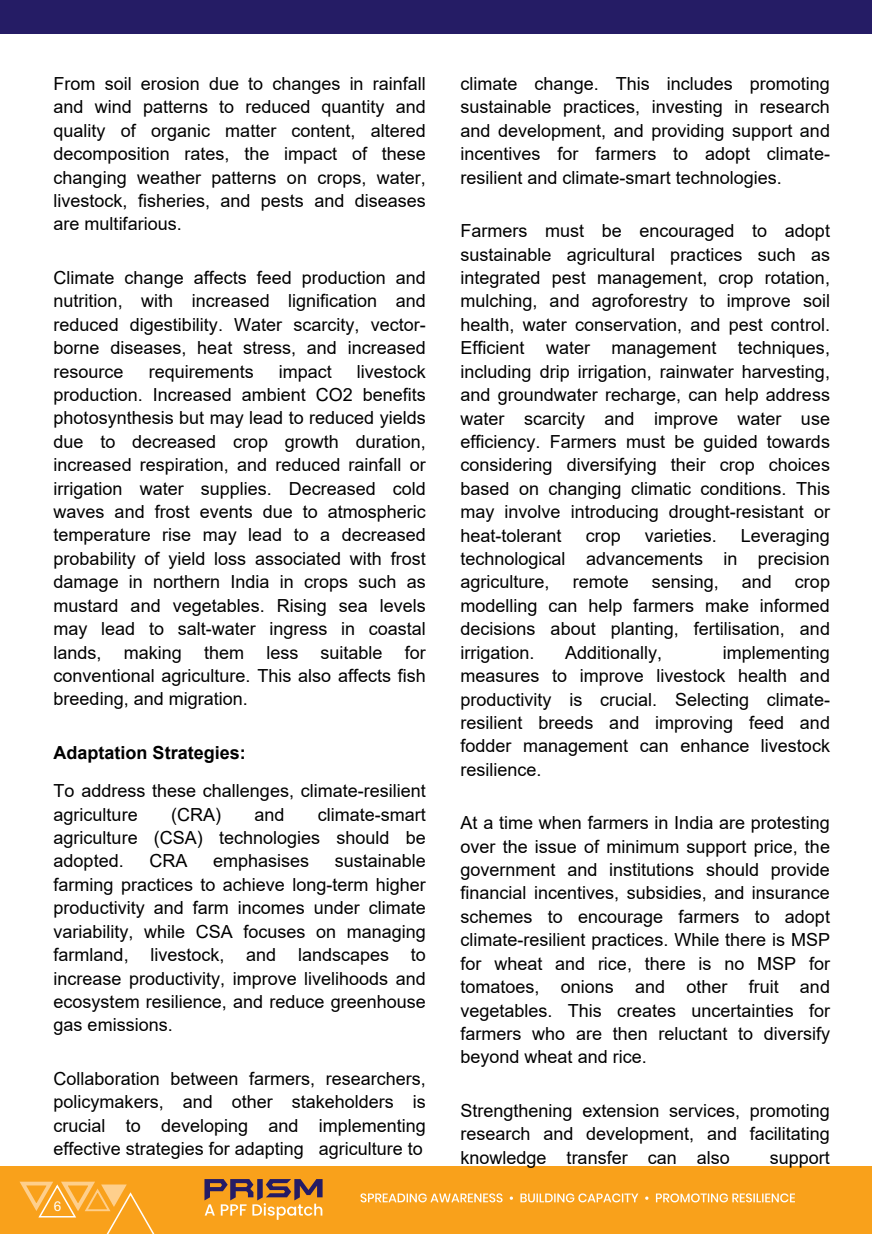
<style>
.page{position:relative;width:872px;height:1234px;background:#fff}
.page>*{position:absolute;margin:0;border:0;box-sizing:border-box;transform-origin:0 0}
.t1{font:18px/23.4px "Arial";color:#000;text-align:justify}
.t2{font:700 18px "Arial";color:#000}
.t3{font:13.5px "Arial";color:#fff}
</style>
<div class="page">
<div style="left:0;top:1165px;width:872px;height:68px;background:#f9a11b"></div>
<div style="left:0;top:0;width:872px;height:34px;background:#251c65"></div>
<svg style="left:19px;top:1179px;width:303px;height:54px"></svg>
<svg style="left:360px;top:1193px;width:435px;height:8px"></svg>
<p class="t1" style="left:54px;top:72px;width:374px">From soil erosion due to changes in rainfall and wind patterns to reduced quantity and quality of organic matter content, altered decomposition rates, the impact of these changing weather patterns on crops, water, livestock, fisheries, and pests and diseases are multifarious.</p>
<p class="t1" style="left:54px;top:265px;width:374px">Climate change affects feed production and nutrition, with increased lignification and reduced digestibility. Water scarcity, vector&shy;borne diseases, heat stress, and increased resource</p>
<p class="t1" style="left:54px;top:359px;width:374px;text-indent:303px">livestock production. Increased ambient CO2 benefits photosynthesis but may lead to reduced yields due to decreased crop growth duration, increased respiration, and reduced rainfall or irrigation water supplies. Decreased cold waves and frost events due to atmospheric temperature rise may lead to a decreased probability of yield loss associated with frost damage in northern India in crops such as mustard and vegetables. Rising sea levels may lead to salt-water ingress in coastal lands, making them less suitable for conventional agriculture. This also affects fish breeding, and migration.</p>
<p class="t2" style="left:54px;top:739px;width:194px">Adaptation Strategies:</p>
<p class="t1" style="left:54px;top:778px;width:374px">To address these challenges, climate-resilient agriculture</p>
<p class="t1" style="left:149px;top:359px;width:107px">requirements</p>
<p class="t1" style="left:279px;top:359px;width:55px">impact</p>
<p class="t1" style="left:171px;top:802px;width:51px">(CRA)</p>
<p class="t1" style="left:254px;top:802px;width:32px">and</p>
<p class="t1" style="left:54px;top:802px;width:374px;text-indent:264px">climate-smart agriculture (CSA) technologies should be adopted.</p>
<p class="t1" style="left:149px;top:849px;width:39px">CRA</p>
<p class="t1" style="left:213px;top:849px;width:98px">emphasises</p>
<p class="t1" style="left:54px;top:849px;width:374px;text-indent:281px">sustainable farming practices to achieve long-term higher productivity and farm incomes under climate variability, while CSA focuses on managing farmland, livestock, and landscapes to increase productivity, improve livelihoods and ecosystem resilience, and reduce greenhouse gas emissions.</p>
<p class="t1" style="left:54px;top:1066px;width:374px">Collaboration between farmers, researchers, policymakers, and other stakeholders is crucial to developing and implementing effective strategies for adapting agriculture to</p>
<p class="t3" style="left:54px;top:1200px;width:9px">6</p>
<p class="t1" style="left:460px;top:72px;width:371px">climate change. This includes promoting sustainable practices, investing in research and development, and providing support and incentives for farmers to adopt climate&shy;resilient and climate-smart technologies.</p>
<p class="t1" style="left:460px;top:219px;width:371px">Farmers must be encouraged to adopt sustainable agricultural practices such as integrated pest management, crop rotation, mulching, and agroforestry to improve soil health, water conservation, and pest control.<br>Efficient water management techniques, including drip irrigation, rainwater harvesting, and groundwater recharge, can help address water scarcity and improve water use efficiency. Farmers must be guided towards considering diversifying their crop choices based on changing climatic conditions. This may involve introducing drought-resistant or heat-tolerant</p>
<p class="t1" style="left:460px;top:523px;width:371px;text-indent:280px">Leveraging technological advancements in precision agriculture,</p>
<p class="t1" style="left:585px;top:523px;width:37px">crop</p>
<p class="t1" style="left:645px;top:523px;width:74px">varieties.</p>
<p class="t1" style="left:572px;top:570px;width:58px">remote</p>
<p class="t1" style="left:652px;top:570px;width:69px">sensing,</p>
<p class="t1" style="left:742px;top:570px;width:32px">and</p>
<p class="t1" style="left:460px;top:570px;width:371px;text-indent:334px">crop modelling can help farmers make informed decisions about planting, fertilisation, and irrigation.</p>
<p class="t1" style="left:460px;top:640px;width:371px;text-indent:262px">implementing measures to improve livestock health and productivity is crucial. Selecting climate&shy;resilient breeds and improving feed and fodder management can enhance livestock resilience.</p>
<p class="t1" style="left:460px;top:810px;width:371px">At a time when farmers in India are protesting over the issue of minimum support price, the government and institutions should provide financial incentives, subsidies, and insurance schemes to encourage farmers to adopt climate-resilient practices. While there is MSP for wheat and rice, there is no MSP for tomatoes, onions and other fruit and vegetables. This creates uncertainties for farmers who are then reluctant to diversify beyond wheat and rice.</p>
<p class="t1" style="left:460px;top:1098px;width:371px">Strengthening extension services, promoting research and development, and facilitating knowledge transfer can also</p>
<p class="t1" style="left:565px;top:640px;width:99px">Additionally,</p>
<p class="t1" style="left:770px;top:1145px;width:62px">support</p>
</div>
